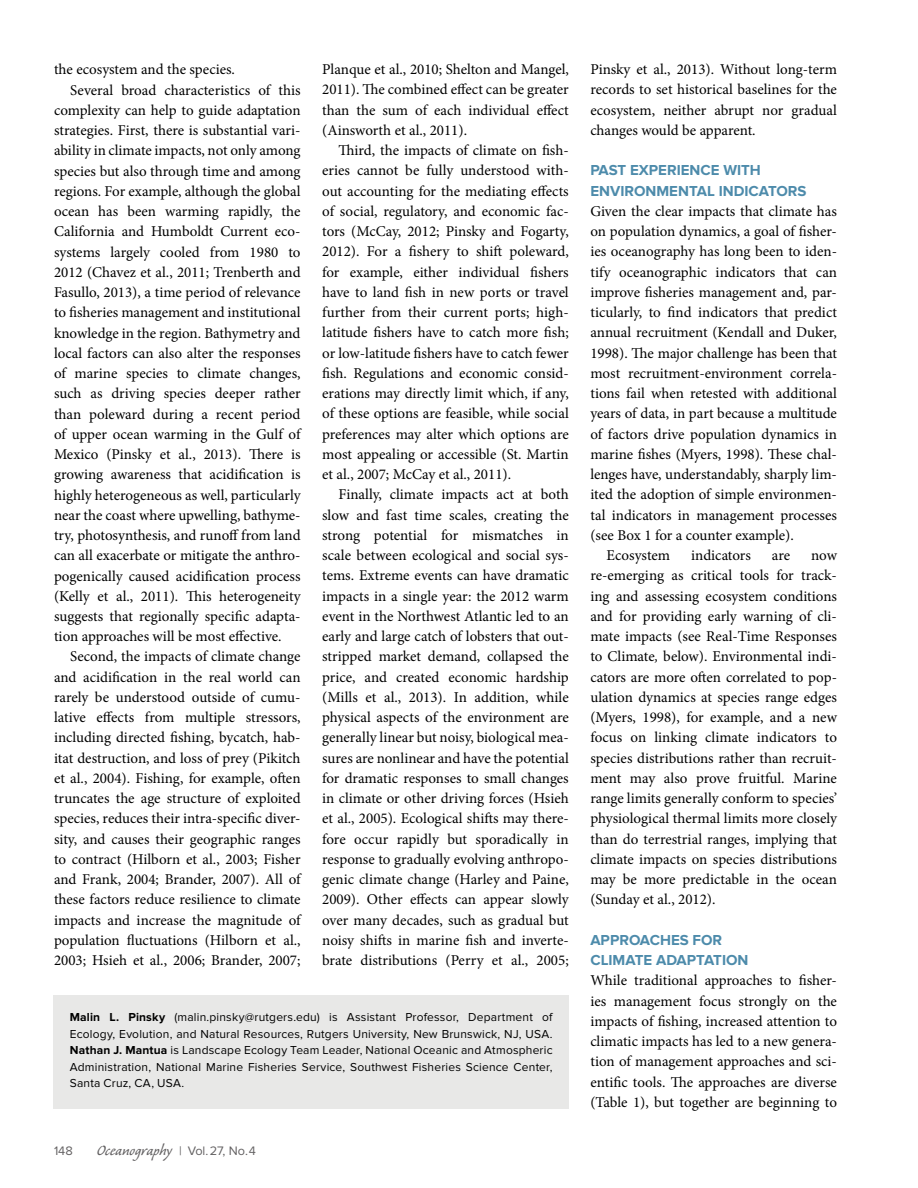
<style>
.page{position:relative;width:918px;height:1188px;background:#fff}
.page>*{position:absolute;margin:0;border:0;box-sizing:border-box;transform-origin:0 0}
.t1{font:18.75px "Caliban";color:#646263}
.t2{font:15px/20.2px "Minion Pro";color:#000;text-align:justify}
.t3{font:700 15px/20.2px "Proxima Nova";color:#4d8bab}
.t4{font:12.75px "Proxima Nova";color:#646263}
.t5{font:12px/16.5px "Proxima Nova";letter-spacing:.015em;color:#000;text-align:justify}
.s1{font-weight:700}
.s2{font-family:"Proxima Nova";font-size:12.75px}
.s3{font-style:italic}
</style>
<div class="page">
<div style="left:54px;top:995px;width:515px;height:114px;background:#e8e8e7"></div>
<p class="t2" style="left:54px;top:59px;width:183px">the ecosystem and the species.</p>
<p class="t2" style="left:70px;top:80px;width:232px">Several broad characteristics of this</p>
<p class="t2" style="left:54px;top:100px;width:248px">complexity can help to guide adaptation</p>
<p class="t2" style="left:54px;top:120px;width:248px">strategies. First, there is substantial vari-</p>
<p class="t2" style="left:54px;top:140px;width:248px">ability in climate impacts, not only among</p>
<p class="t2" style="left:54px;top:161px;width:248px">species but also through time and among</p>
<p class="t2" style="left:54px;top:181px;width:248px">regions. For example, although the global</p>
<p class="t2" style="left:54px;top:201px;width:248px">ocean has been warming rapidly, the</p>
<p class="t2" style="left:54px;top:221px;width:248px">California and Humboldt Current eco-</p>
<p class="t2" style="left:54px;top:242px;width:248px">systems largely cooled from 1980 to</p>
<p class="t2" style="left:54px;top:262px;width:248px">2012 (Chavez et al., 2011; Trenberth and</p>
<p class="t2" style="left:54px;top:282px;width:248px">Fasullo, 2013), a time period of relevance</p>
<p class="t2" style="left:54px;top:302px;width:248px">to fisheries management and institutional</p>
<p class="t2" style="left:54px;top:323px;width:248px">knowledge in the region. Bathymetry and</p>
<p class="t2" style="left:54px;top:343px;width:248px">local factors can also alter the responses</p>
<p class="t2" style="left:54px;top:363px;width:248px">of marine species to climate changes,</p>
<p class="t2" style="left:54px;top:383px;width:248px">such as driving species deeper rather</p>
<p class="t2" style="left:54px;top:404px;width:248px">than poleward during a recent period</p>
<p class="t2" style="left:54px;top:424px;width:248px">of upper ocean warming in the Gulf of</p>
<p class="t2" style="left:54px;top:444px;width:248px">Mexico (Pinsky et al., 2013). There is</p>
<p class="t2" style="left:54px;top:464px;width:248px">growing awareness that acidification is</p>
<p class="t2" style="left:54px;top:485px;width:248px">highly heterogeneous as well, particularly</p>
<p class="t2" style="left:54px;top:505px;width:248px">near the coast where upwelling, bathyme-</p>
<p class="t2" style="left:54px;top:525px;width:248px">try, photosynthesis, and runoff from land</p>
<p class="t2" style="left:54px;top:545px;width:248px">can all exacerbate or mitigate the anthro-</p>
<p class="t2" style="left:54px;top:566px;width:248px">pogenically caused acidification process</p>
<p class="t2" style="left:54px;top:586px;width:248px">(Kelly et al., 2011). This heterogeneity</p>
<p class="t2" style="left:54px;top:606px;width:248px">suggests that regionally specific adapta-</p>
<p class="t2" style="left:54px;top:626px;width:229px">tion approaches will be most effective.</p>
<p class="t2" style="left:70px;top:647px;width:232px">Second, the impacts of climate change</p>
<p class="t2" style="left:54px;top:667px;width:248px">and acidification in the real world can</p>
<p class="t2" style="left:54px;top:687px;width:248px">rarely be understood outside of cumu-</p>
<p class="t2" style="left:54px;top:707px;width:248px">lative effects from multiple stressors,</p>
<p class="t2" style="left:54px;top:728px;width:248px">including directed fishing, bycatch, hab-</p>
<p class="t2" style="left:54px;top:748px;width:248px">itat destruction, and loss of prey (Pikitch</p>
<p class="t2" style="left:54px;top:768px;width:248px">et al., 2004). Fishing, for example, often</p>
<p class="t2" style="left:54px;top:788px;width:248px">truncates the age structure of exploited</p>
<p class="t2" style="left:54px;top:809px;width:248px">species, reduces their intra-specific diver-</p>
<p class="t2" style="left:54px;top:829px;width:248px">sity, and causes their geographic ranges</p>
<p class="t2" style="left:54px;top:849px;width:248px">to contract (Hilborn et al., 2003; Fisher</p>
<p class="t2" style="left:54px;top:869px;width:248px">and Frank, 2004; Brander, 2007). All of</p>
<p class="t2" style="left:54px;top:890px;width:248px">these factors reduce resilience to climate</p>
<p class="t2" style="left:54px;top:910px;width:248px">impacts and increase the magnitude of</p>
<p class="t2" style="left:54px;top:930px;width:248px">population fluctuations (Hilborn et al.,</p>
<p class="t2" style="left:54px;top:950px;width:248px">2003; Hsieh et al., 2006; Brander, 2007;</p>
<p class="t2" style="left:322px;top:59px;width:248px">Planque et al., 2010; Shelton and Mangel, 2011). The combined effect can be greater than the sum of each individual effect (Ainsworth et al., 2011).</p>
<p class="t2" style="left:322px;top:140px;width:248px;text-indent:16px">Third, the impacts of climate on fish&shy;eries cannot be fully understood with&shy;out accounting for the mediating effects of social, regulatory, and economic fac&shy;tors (McCay, 2012; Pinsky and Fogarty, 2012). For a fishery to shift poleward, for example, either individual fishers have to land fish in new ports or travel further from their current ports; high&shy;latitude fishers have to catch more fish; or low-latitude fishers have to catch fewer fish. Regulations and economic consid&shy;erations may directly limit which, if any, of these options are feasible, while social preferences may alter which options are most appealing or accessible (St. Martin et al., 2007; McCay et al., 2011).</p>
<p class="t2" style="left:322px;top:485px;width:248px;text-indent:16px">Finally, climate impacts act at both slow and fast time scales, creating the strong potential for mismatches in scale between ecological and social sys&shy;tems. Extreme events can have dramatic impacts in a single year: the 2012 warm event in the Northwest Atlantic led to an early and large catch of lobsters that out&shy;stripped market demand, collapsed the price, and created economic hardship (Mills et al., 2013). In addition, while physical aspects of the environment are generally linear but noisy, biological mea&shy;sures are nonlinear and have the potential for dramatic responses to small changes in climate or other driving forces (Hsieh et al., 2005). Ecological shifts may there&shy;fore occur rapidly but sporadically in response to gradually evolving anthropo&shy;genic climate change (Harley and Paine, 2009). Other effects can appear slowly over many decades, such as gradual but noisy shifts in marine fish and inverte&shy;brate distributions (Perry et al., 2005;</p>
<p class="t5" style="left:70px;top:1009px;width:484px"><span class="s1">Malin L. Pinsky</span> (malin.pinsky@rutgers.edu) is Assistant Professor, Department of Ecology, Evolution, and Natural Resources, Rutgers University, New Brunswick, NJ, USA.<br><span class="s1">Nathan J. Mantua</span> is Landscape Ecology Team Leader, National Oceanic and Atmospheric Administration, National Marine Fisheries Service, Southwest Fisheries Science Center, Santa Cruz, CA, USA.</p>
<p class="t4" style="left:54px;top:1143px;width:20px">148</p>
<p class="t1" style="left:97px;top:1141px;width:161px">Oceanography <span class="s2">| Vol.27, No.4</span></p>
<p class="t2" style="left:590px;top:59px;width:248px">Pinsky et al., 2013). Without long-term records to set historical baselines for the ecosystem, neither abrupt nor gradual changes would be apparent.</p>
<p class="t3" style="left:590px;top:161px;width:218px">PAST EXPERIENCE WITH<br>ENVIRONMENTAL INDICATORS</p>
<p class="t2" style="left:590px;top:201px;width:248px">Given the clear impacts that climate has</p>
<p class="t2" style="left:590px;top:221px;width:248px">on population dynamics, a goal of fisher-</p>
<p class="t2" style="left:590px;top:242px;width:248px">ies oceanography has long been to iden-</p>
<p class="t2" style="left:590px;top:262px;width:248px">tify oceanographic indicators that can</p>
<p class="t2" style="left:590px;top:282px;width:248px">improve fisheries management and, par-</p>
<p class="t2" style="left:590px;top:302px;width:248px">ticularly, to find indicators that predict</p>
<p class="t2" style="left:590px;top:323px;width:248px">annual recruitment (Kendall and Duker,</p>
<p class="t2" style="left:590px;top:343px;width:248px">1998). The major challenge has been that</p>
<p class="t2" style="left:590px;top:363px;width:248px">most recruitment-environment correla-</p>
<p class="t2" style="left:590px;top:383px;width:248px">tions fail when retested with additional</p>
<p class="t2" style="left:590px;top:404px;width:248px">years of data, in part because a multitude</p>
<p class="t2" style="left:590px;top:424px;width:248px">of factors drive population dynamics in</p>
<p class="t2" style="left:590px;top:444px;width:248px">marine fishes (Myers, 1998). These chal-</p>
<p class="t2" style="left:590px;top:464px;width:248px">lenges have, understandably, sharply lim-</p>
<p class="t2" style="left:590px;top:485px;width:248px">ited the adoption of simple environmen-</p>
<p class="t2" style="left:590px;top:505px;width:248px">tal indicators in management processes</p>
<p class="t2" style="left:590px;top:525px;width:205px">(see Box 1 for a counter example).</p>
<p class="t2" style="left:607px;top:545px;width:65px">Ecosystem</p>
<p class="t2" style="left:691px;top:545px;width:61px">indicators</p>
<p class="t2" style="left:772px;top:545px;width:20px">are</p>
<p class="t2" style="left:590px;top:545px;width:248px;text-indent:221px">now re-emerging as critical tools for track&shy;ing and assessing ecosystem conditions and for providing early warning of cli&shy;mate impacts (see Real-Time Responses to Climate<span class="s3">,</span> below). Environmental indi&shy;cators are more often correlated to pop&shy;ulation dynamics at species range edges (Myers, 1998), for example, and a new focus on linking climate indicators to species distributions rather than recruit&shy;ment may also prove fruitful. Marine range limits generally conform to species’ physiological thermal limits more closely than do terrestrial ranges, implying that climate impacts on species distributions may be more predictable in the ocean (Sunday et al., 2012).</p>
<p class="t3" style="left:590px;top:930px;width:160px">APPROACHES FOR<br>CLIMATE ADAPTATION</p>
<p class="t2" style="left:590px;top:971px;width:248px">While traditional approaches to fisher&shy;ies management focus strongly on the impacts of fishing, increased attention to climatic impacts has led to a new genera&shy;tion of management approaches and sci&shy;entific tools. The approaches are diverse (Table 1), but together are beginning to</p>
</div>
